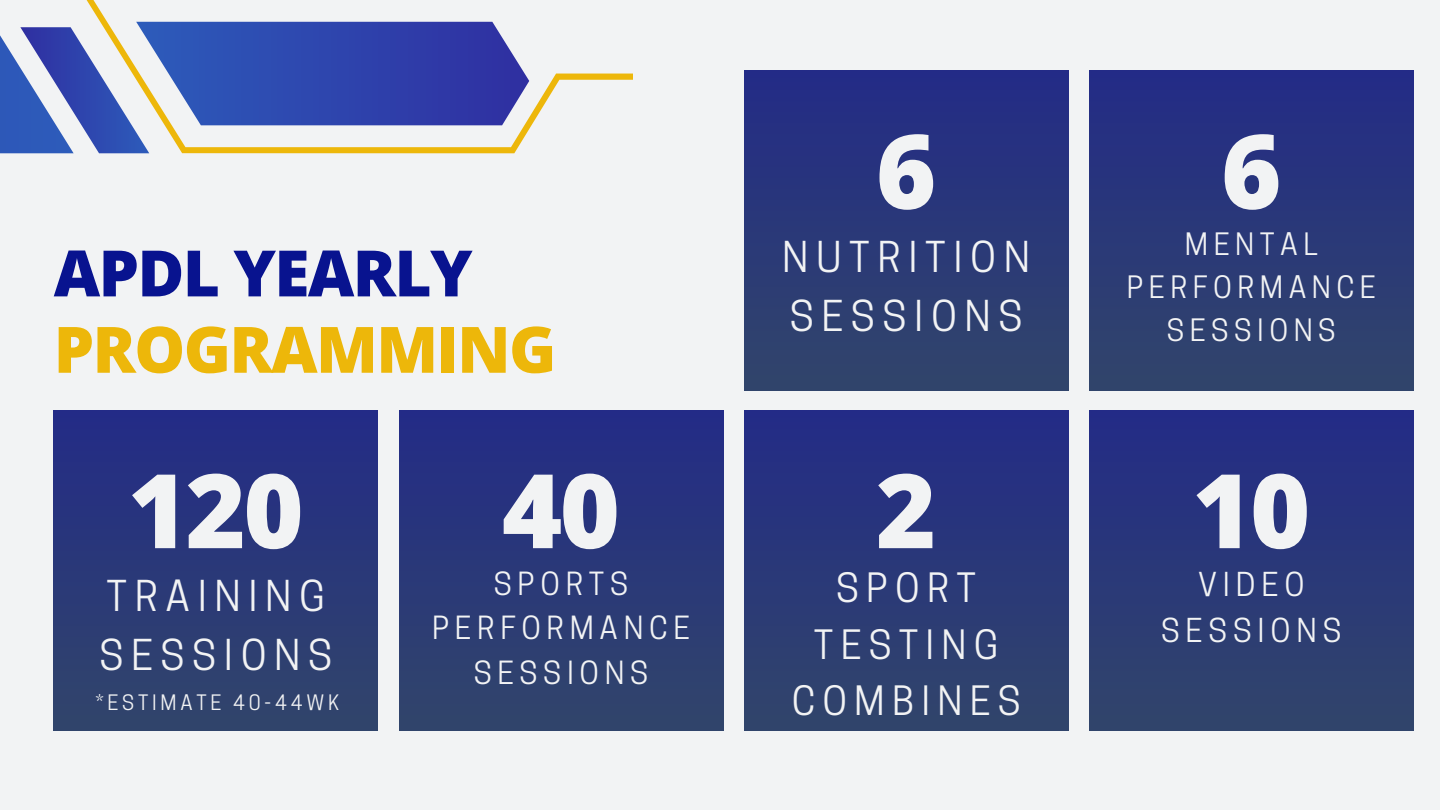
<style>
.page{position:relative;width:1440px;height:810px;background:#f2f3f4}
.page>*{position:absolute;margin:0;border:0;box-sizing:border-box;transform-origin:0 0}
.t1{font:800 103px "Open Sans";letter-spacing:-.025em;color:#f2f3f4}
.t2{font:800 64px "Open Sans";letter-spacing:-.025em;color:#edb70a}
.t3{font:800 64px "Open Sans";letter-spacing:-.025em;color:#08138f}
.t4{font:40px/59.2px "Cooper Hewitt";letter-spacing:.19em;color:#f2f3f4}
.t5{font:38px/56.2px "Cooper Hewitt";letter-spacing:.19em;color:#f2f3f4;text-align:center}
.t6{font:31px/45.8px "Cooper Hewitt";letter-spacing:.19em;color:#f2f3f4;text-align:center}
.t7{font:30px/44.2px "Cooper Hewitt";letter-spacing:.19em;color:#f2f3f4;text-align:center}
.t8{font:29px/42.8px "Cooper Hewitt";letter-spacing:.19em;color:#f2f3f4;text-align:center}
.t9{font:20px "Cooper Hewitt";letter-spacing:.19em;color:#f2f3f4}
</style>
<div class="page">
<div style="left:744px;top:71px;width:324px;height:320px;background:linear-gradient(to right,#2a3878,#2a3878)"></div>
<div style="left:744px;top:410px;width:324px;height:320px;background:linear-gradient(to right,#2a3878,#2a3878)"></div>
<div style="left:1089px;top:410px;width:324px;height:320px;background:linear-gradient(to right,#2a3878,#2a3878)"></div>
<svg style="left:86px;top:0;width:547px;height:129px"></svg>
<svg style="left:0;top:22px;width:529px;height:131px"></svg>
<div style="left:54px;top:410px;width:324px;height:320px;background:linear-gradient(to right,#2a3878,#2a3878)"></div>
<div style="left:399px;top:410px;width:324px;height:320px;background:linear-gradient(to right,#2a3878,#2a3878)"></div>
<div style="left:1089px;top:71px;width:324px;height:320px;background:linear-gradient(to right,#2a3878,#2a3878)"></div>
<h2 class="t3" style="left:54px;top:228px;width:420px">APDL YEARLY</h2>
<h2 class="t2" style="left:54px;top:304px;width:504px">PROGRAMMING</h2>
<h1 class="t1" style="left:128px;top:438px;width:177px">120</h1>
<h1 class="t1" style="left:502px;top:438px;width:120px">40</h1>
<p class="t4" style="left:99px;top:572px;width:234px">TRAINING<br>SESSIONS</p>
<p class="t9" style="left:96px;top:695px;width:245px">*ESTIMATE 40-44WK</p>
<p class="t7" style="left:432px;top:566px;width:259px">SPORTS<br>PERFORMANCE<br>SESSIONS</p>
<h1 class="t1" style="left:876px;top:99px;width:62px">6</h1>
<p class="t4" style="left:782px;top:232px;width:249px">NUTRITION<br>SESSIONS</p>
<h1 class="t1" style="left:1221px;top:99px;width:62px">6</h1>
<p class="t8" style="left:1127px;top:227px;width:251px">MENTAL<br>PERFORMANCE<br>SESSIONS</p>
<h1 class="t1" style="left:876px;top:438px;width:62px">2</h1>
<h1 class="t1" style="left:1192px;top:438px;width:120px">10</h1>
<p class="t5" style="left:792px;top:565px;width:230px">SPORT<br>TESTING<br>COMBINES</p>
<p class="t6" style="left:1161px;top:565px;width:182px">VIDEO<br>SESSIONS</p>
</div>
